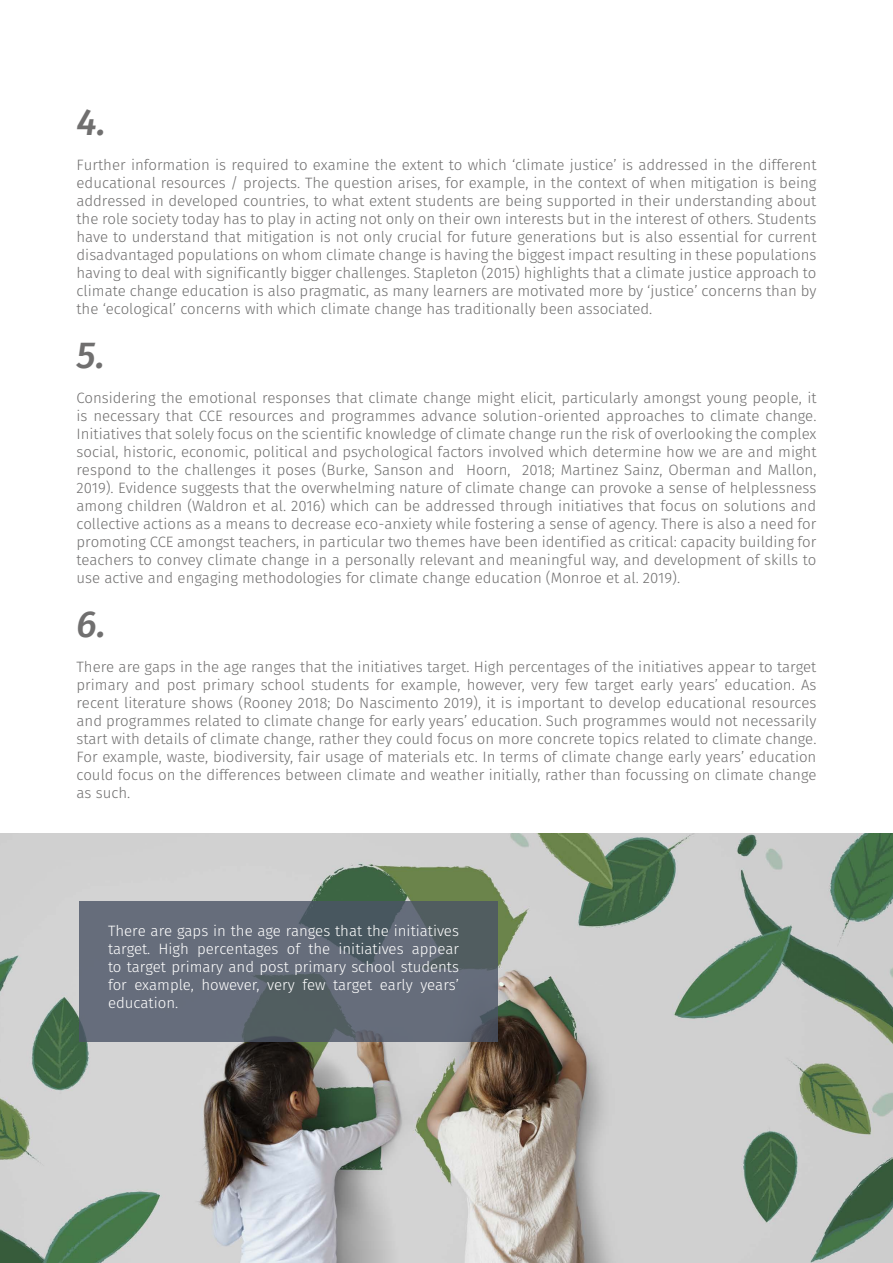
<style>
.page{position:relative;width:893px;height:1263px;background:#fff}
.page>*{position:absolute;margin:0;border:0;box-sizing:border-box;transform-origin:0 0}
.t1{font:italic 500 37.5px "Fira Sans";color:#706f6f}
.t2{font:300 15px/18px "Fira Sans";color:#706f6f;text-align:justify}
.t3{font:300 15px/18px "Fira Sans";color:#fff;text-align:justify}
</style>
<div class="page">
<img style="left:0;top:833px;width:892px;height:430px">
<svg style="left:79px;top:901px;width:419px;height:141px;fill:#666d7b"></svg>
<h1 class="t1" style="left:77px;top:96px;width:31px">4.</h1>
<p class="t2" style="left:77px;top:156px;width:741px">Further information is required to examine the extent to which ‘climate justice’ is addressed in the different educational resources / projects. The question arises, for example, in the context of when mitigation is being addressed in developed countries, to what extent students are being supported in their understanding about the role society today has to play in acting not only on their own interests but in the interest of others. Students have to understand that mitigation is not only crucial for future generations but is also essential for current disadvantaged populations on whom climate change is having the biggest impact resulting in these populations having to deal with significantly bigger challenges. Stapleton (2015) highlights that a climate justice approach to climate change education is also pragmatic, as many learners are motivated more by ‘justice’ concerns than by the ‘ecological’ concerns with which climate change has traditionally been associated.</p>
<h1 class="t1" style="left:77px;top:329px;width:30px">5.</h1>
<p class="t2" style="left:77px;top:389px;width:741px">Considering the emotional responses that climate change might elicit, particularly amongst young people, it is necessary that CCE resources and programmes advance solution-oriented approaches to climate change.<br>Initiatives that solely focus on the scientific knowledge of climate change run the risk of overlooking the complex social, historic, economic, political and psychological factors involved which determine how we are and might respond to the challenges it poses (Burke, Sanson and Hoorn, 2018; Martinez Sainz, Oberman and Mallon, 2019). Evidence suggests that the overwhelming nature of climate change can provoke a sense of helplessness among children (Waldron et al. 2016) which can be addressed through initiatives that focus on solutions and collective actions as a means to decrease eco-anxiety while fostering a sense of agency. There is also a need for promoting CCE amongst teachers, in particular two themes have been identified as critical: capacity building for teachers to convey climate change in a personally relevant and meaningful way, and development of skills to use active and engaging methodologies for climate change education (Monroe et al. 2019).</p>
<h1 class="t1" style="left:77px;top:598px;width:31px">6.</h1>
<p class="t2" style="left:77px;top:658px;width:741px">There are gaps in the age ranges that the initiatives target. High percentages of the initiatives appear to target primary and post primary school students for example, however, very few target early years’ education. As recent literature shows (Rooney 2018; Do Nascimento 2019), it is important to develop educational resources and programmes related to climate change for early years’ education. Such programmes would not necessarily start with details of climate change, rather they could focus on more concrete topics related to climate change.<br>For example, waste, biodiversity, fair usage of materials etc. In terms of climate change early years’ education could focus on the differences between climate and weather initially, rather than focussing on climate change as such.</p>
<p class="t3" style="left:108px;top:922px;width:353px">There are gaps in the age ranges that the initiatives target. High percentages of the initiatives appear to target primary and post primary school students for example, however, very few target early years’ education.</p>
</div>
